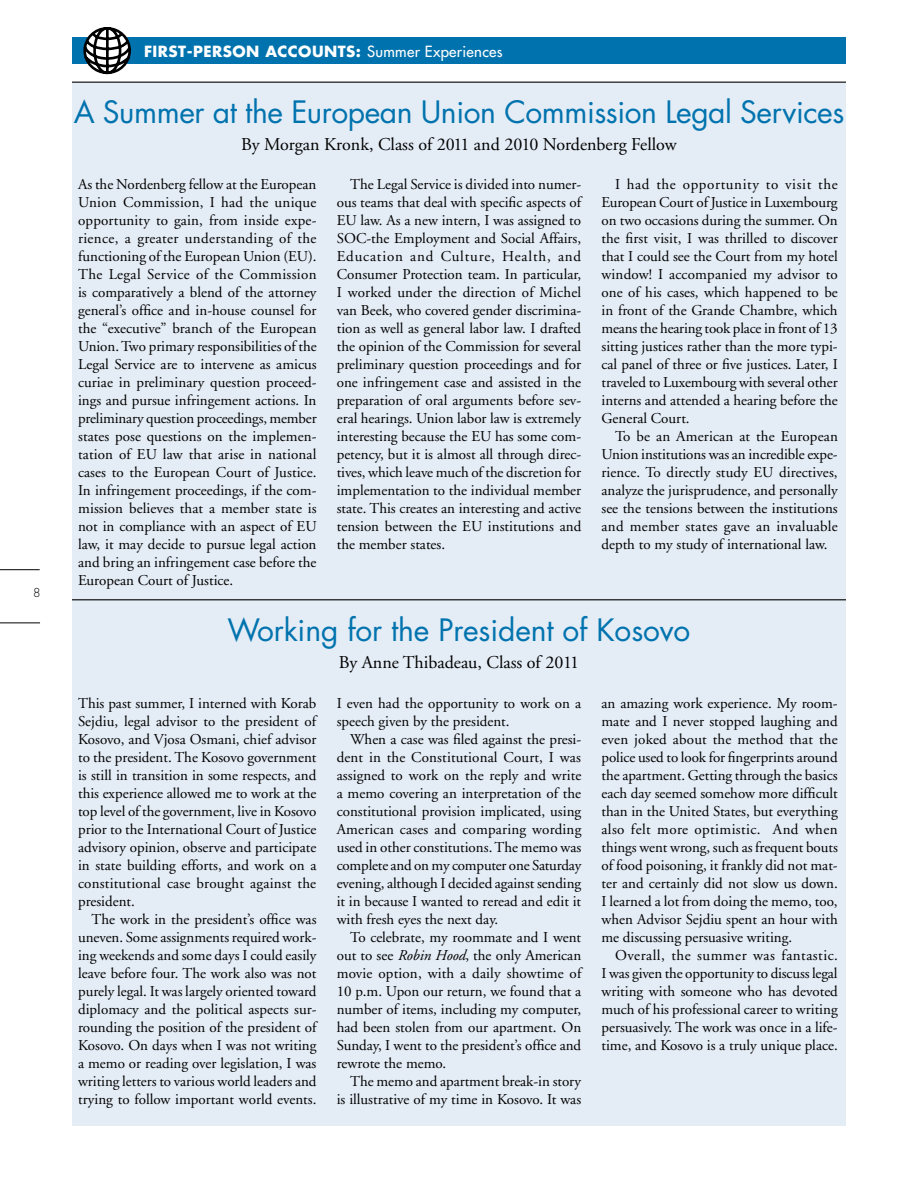
<style>
.page{position:relative;width:918px;height:1188px;background:#fff}
.page>*{position:absolute;margin:0;border:0;box-sizing:border-box;transform-origin:0 0}
.t1{font:30px "Futura";letter-spacing:-.015em;color:#0073ae}
.t2{font:18px "Adobe Garamond";color:#000}
.t3{font:15px/18px "Adobe Garamond";color:#000;text-align:justify}
.t4{font:15px "Futura";letter-spacing:.02em;color:#fff}
.t5{font:700 15px "Futura";letter-spacing:.03em;color:#fff}
.t6{font:300 12px "Futura";color:#000}
.s1{font-weight:700}
.s2{font-style:italic}
</style>
<div class="page">
<hr style="left:0;top:569px;width:40px;height:1px;background:#000">
<hr style="left:0;top:622px;width:40px;height:1px;background:#000">
<div style="left:72px;top:37px;width:774px;height:27px;background:#0073ae"></div>
<svg style="left:83px;top:27px;width:48px;height:47px"></svg>
<div style="left:72px;top:83px;width:774px;height:1042px;background:#e4ecf5"></div>
<hr style="left:72px;top:82px;width:774px;height:1px;background:#000">
<hr style="left:72px;top:599px;width:774px;height:1px;background:#000">
<p class="t6" style="left:33px;top:585px;width:9px">8</p>
<p class="t5" style="left:144px;top:41px;width:133px">FIRST-PERSON ACC</p>
<p class="t4" style="left:298px;top:41px;width:206px"><span class="s1">OUNTS:</span> Summer Experiences</p>
<h1 class="t1" style="left:74px;top:92px;width:772px">A Summer at the European Union Commission Legal Services</h1>
<p class="t2" style="left:241px;top:135px;width:437px">By Morgan Kronk, Class of 2011 and 2010 Nordenberg Fellow</p>
<p class="t3" style="left:78px;top:175px;width:240px">As the Nordenberg fellow at the European Union Commission, I had the unique opportunity to gain, from inside expe&shy;rience, a greater understanding of the functioning of the European Union (EU).<br>The Legal Service of the Commission is comparatively a blend of the attorney general’s office and in-house counsel for the “executive” branch of the European Union. Two primary responsibilities of the Legal Service are to intervene as amicus curiae in preliminary question proceed&shy;ings and pursue infringement actions. In preliminary question proceedings, member states pose questions on the implemen&shy;tation of EU law that arise in national cases to the European Court of Justice.<br>In infringement proceedings, if the com&shy;mission believes that a member state is not in compliance with an aspect of EU law, it may decide to pursue legal action and bring an infringement case before the European Court of Justice.</p>
<p class="t3" style="left:337px;top:176px;width:246px;text-indent:14px">The Legal Service is divided into numer&shy;ous teams that deal with specific aspects of EU law. As a new intern, I was assigned to SOC-the Employment and Social Affairs, Education and Culture, Health, and Consumer Protection team. In particular, I worked under the direction of Michel van Beek, who covered gender discrimina&shy;tion as well as general labor law. I drafted the opinion of the Commission for several preliminary question proceedings and for one infringement case and assisted in the preparation of oral arguments before sev&shy;eral hearings. Union labor law is extremely interesting because the EU has some com&shy;petency, but it is almost all through direc&shy;tives, which leave much of the discretion for implementation to the individual member state. This creates an interesting and active tension between the EU institutions and the member states.</p>
<p class="t3" style="left:602px;top:176px;width:238px;text-indent:14px">I had the opportunity to visit the European Court of Justice in Luxembourg on two occasions during the summer. On the first visit, I was thrilled to discover that I could see the Court from my hotel window! I accompanied my advisor to one of his cases, which happened to be in front of the Grande Chambre, which means the hearing took place in front of 13 sitting justices rather than the more typi&shy;cal panel of three or five justices. Later, I traveled to Luxembourg with several other interns and attended a hearing before the General Court.</p>
<p class="t3" style="left:602px;top:428px;width:238px;text-indent:14px">To be an American at the European Union institutions was an incredible expe&shy;rience. To directly study EU directives, analyze the jurisprudence, and personally see the tensions between the institutions and member states gave an invaluable depth to my study of international law.</p>
<h1 class="t1" style="left:228px;top:609px;width:464px">Working for the President of Kosovo</h1>
<p class="t2" style="left:339px;top:653px;width:242px">By Anne Thibadeau, Class of 2011</p>
<p class="t3" style="left:78px;top:695px;width:240px">This past summer, I interned with Korab Sejdiu, legal advisor to the president of Kosovo, and Vjosa Osmani, chief advisor to the president. The Kosovo government is still in transition in some respects, and this experience allowed me to work at the top level of the government, live in Kosovo prior to the International Court of Justice advisory opinion, observe and participate in state building efforts, and work on a constitutional case brought against the president.</p>
<p class="t3" style="left:78px;top:911px;width:240px;text-indent:14px">The work in the president’s office was uneven. Some assignments required work&shy;ing weekends and some days I could easily leave before four. The work also was not purely legal. It was largely oriented toward diplomacy and the political aspects sur&shy;rounding the position of the president of Kosovo. On days when I was not writing a memo or reading over legislation, I was writing letters to various world leaders and trying to follow important world events.</p>
<p class="t3" style="left:337px;top:695px;width:246px">I even had the opportunity to work on a speech given by the president.</p>
<p class="t3" style="left:337px;top:731px;width:246px;text-indent:14px">When a case was filed against the presi&shy;dent in the Constitutional Court, I was assigned to work on the reply and write a memo covering an interpretation of the constitutional provision implicated, using American cases and comparing wording used in other constitutions. The memo was complete and on my computer one Saturday evening, although I decided against sending it in because I wanted to reread and edit it with fresh eyes the next day.</p>
<p class="t3" style="left:337px;top:929px;width:246px;text-indent:14px">To celebrate, my roommate and I went out to see <span class="s2">Robin Hood</span>, the only American movie option, with a daily showtime of 10 p.m. Upon our return, we found that a number of items, including my computer, had been stolen from our apartment. On Sunday, I went to the president’s office and rewrote the memo.</p>
<p class="t3" style="left:337px;top:1073px;width:246px;text-align:right">The memo and apartment break-in story<br>is illustrative of my time in Kosovo. It was</p>
<p class="t3" style="left:602px;top:695px;width:238px">an amazing work experience. My room&shy;mate and I never stopped laughing and even joked about the method that the police used to look for fingerprints around the apartment. Getting through the basics each day seemed somehow more difficult than in the United States, but everything also felt more optimistic. And when things went wrong, such as frequent bouts of food poisoning, it frankly did not mat&shy;ter and certainly did not slow us down.<br>I learned a lot from doing the memo, too, when Advisor Sejdiu spent an hour with me discussing persuasive writing.</p>
<p class="t3" style="left:602px;top:947px;width:238px;text-indent:14px">Overall, the summer was fantastic.<br>I was given the opportunity to discuss legal writing with someone who has devoted much of his professional career to writing persuasively. The work was once in a life&shy;time, and Kosovo is a truly unique place.</p>
</div>
